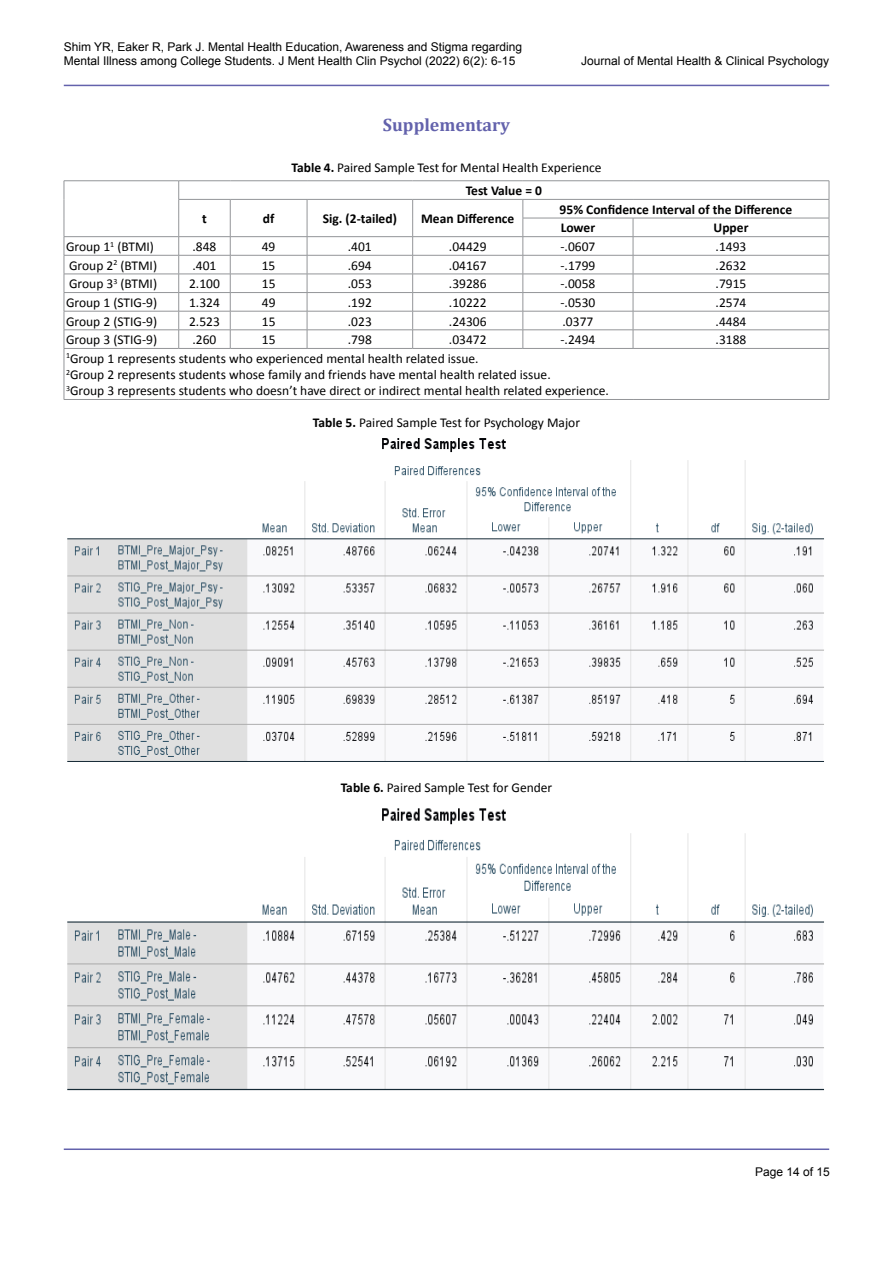
<style>
.page{position:relative;width:893px;height:1263px;background:#fff}
.page>*{position:absolute;margin:0;border:0;box-sizing:border-box;transform-origin:0 0}
.t1{font:700 18px "Cambria";color:#6362ac}
.t2{font:13.5px/16.2px "Calibri";color:#000}
.t3{font:700 13.5px/18.6px "Calibri";color:#000}
.t4{font:13.5px "Calibri";color:#010205}
.t5{font:12px/14.4px "Arial";color:#000}
.s1{font-weight:700}
</style>
<div class="page">
<hr style="left:64px;top:1148px;width:765px;height:2px;background:#6362ac">
<hr style="left:64px;top:85px;width:765px;height:1px;background:#6362ac">
<hr style="left:64px;top:180px;width:115px;height:1px;background:#939598">
<hr style="left:179px;top:180px;width:51px;height:1px;background:#939598">
<hr style="left:230px;top:180px;width:77px;height:1px;background:#939598">
<hr style="left:307px;top:180px;width:106px;height:1px;background:#939598">
<hr style="left:413px;top:180px;width:110px;height:1px;background:#939598">
<hr style="left:523px;top:180px;width:110px;height:1px;background:#939598">
<hr style="left:633px;top:180px;width:196px;height:1px;background:#939598">
<hr style="left:179px;top:199px;width:51px;height:1px;background:#939598">
<hr style="left:230px;top:199px;width:77px;height:1px;background:#939598">
<hr style="left:307px;top:199px;width:106px;height:1px;background:#939598">
<hr style="left:413px;top:199px;width:110px;height:1px;background:#939598">
<hr style="left:523px;top:199px;width:110px;height:1px;background:#939598">
<hr style="left:633px;top:199px;width:196px;height:1px;background:#939598">
<hr style="left:523px;top:218px;width:110px;height:1px;background:#939598">
<hr style="left:633px;top:218px;width:196px;height:1px;background:#939598">
<hr style="left:64px;top:236px;width:115px;height:1px;background:#939598">
<hr style="left:179px;top:236px;width:51px;height:1px;background:#939598">
<hr style="left:230px;top:236px;width:77px;height:1px;background:#939598">
<hr style="left:307px;top:236px;width:106px;height:1px;background:#939598">
<hr style="left:413px;top:236px;width:110px;height:1px;background:#939598">
<hr style="left:523px;top:236px;width:110px;height:1px;background:#939598">
<hr style="left:633px;top:236px;width:196px;height:1px;background:#939598">
<hr style="left:64px;top:255px;width:115px;height:1px;background:#939598">
<hr style="left:179px;top:255px;width:51px;height:1px;background:#939598">
<hr style="left:230px;top:255px;width:77px;height:1px;background:#939598">
<hr style="left:307px;top:255px;width:106px;height:1px;background:#939598">
<hr style="left:413px;top:255px;width:110px;height:1px;background:#939598">
<hr style="left:523px;top:255px;width:110px;height:1px;background:#939598">
<hr style="left:633px;top:255px;width:196px;height:1px;background:#939598">
<hr style="left:64px;top:274px;width:115px;height:1px;background:#939598">
<hr style="left:179px;top:274px;width:51px;height:1px;background:#939598">
<hr style="left:230px;top:274px;width:77px;height:1px;background:#939598">
<hr style="left:307px;top:274px;width:106px;height:1px;background:#939598">
<hr style="left:413px;top:274px;width:110px;height:1px;background:#939598">
<hr style="left:523px;top:274px;width:110px;height:1px;background:#939598">
<hr style="left:633px;top:274px;width:196px;height:1px;background:#939598">
<hr style="left:64px;top:292px;width:115px;height:1px;background:#939598">
<hr style="left:179px;top:292px;width:51px;height:1px;background:#939598">
<hr style="left:230px;top:292px;width:77px;height:1px;background:#939598">
<hr style="left:307px;top:292px;width:106px;height:1px;background:#939598">
<hr style="left:413px;top:292px;width:110px;height:1px;background:#939598">
<hr style="left:523px;top:292px;width:110px;height:1px;background:#939598">
<hr style="left:633px;top:292px;width:196px;height:1px;background:#939598">
<hr style="left:64px;top:311px;width:115px;height:1px;background:#939598">
<hr style="left:179px;top:311px;width:51px;height:1px;background:#939598">
<hr style="left:230px;top:311px;width:77px;height:1px;background:#939598">
<hr style="left:307px;top:311px;width:106px;height:1px;background:#939598">
<hr style="left:413px;top:311px;width:110px;height:1px;background:#939598">
<hr style="left:523px;top:311px;width:110px;height:1px;background:#939598">
<hr style="left:633px;top:311px;width:196px;height:1px;background:#939598">
<hr style="left:64px;top:330px;width:115px;height:1px;background:#939598">
<hr style="left:179px;top:330px;width:51px;height:1px;background:#939598">
<svg style="left:178px;top:181px;width:1px;height:167px"></svg>
<hr style="left:230px;top:330px;width:77px;height:1px;background:#939598">
<svg style="left:230px;top:200px;width:1px;height:148px"></svg>
<hr style="left:307px;top:330px;width:106px;height:1px;background:#939598">
<svg style="left:307px;top:200px;width:1px;height:148px"></svg>
<hr style="left:413px;top:330px;width:110px;height:1px;background:#939598">
<svg style="left:412px;top:200px;width:1px;height:148px"></svg>
<hr style="left:523px;top:330px;width:110px;height:1px;background:#939598">
<svg style="left:523px;top:200px;width:1px;height:148px"></svg>
<hr style="left:633px;top:330px;width:196px;height:1px;background:#939598">
<svg style="left:633px;top:218px;width:1px;height:130px"></svg>
<svg style="left:829px;top:181px;width:1px;height:167px"></svg>
<svg style="left:64px;top:181px;width:1px;height:167px"></svg>
<hr style="left:64px;top:348px;width:115px;height:1px;background:#939598">
<hr style="left:64px;top:349px;width:1px;height:50px;background:#939598">
<hr style="left:179px;top:348px;width:51px;height:1px;background:#939598">
<hr style="left:230px;top:348px;width:77px;height:1px;background:#939598">
<hr style="left:307px;top:348px;width:106px;height:1px;background:#939598">
<hr style="left:413px;top:348px;width:110px;height:1px;background:#939598">
<hr style="left:523px;top:348px;width:110px;height:1px;background:#939598">
<hr style="left:633px;top:348px;width:196px;height:1px;background:#939598">
<hr style="left:829px;top:349px;width:1px;height:50px;background:#939598">
<hr style="left:64px;top:399px;width:115px;height:1px;background:#939598">
<hr style="left:179px;top:399px;width:51px;height:1px;background:#939598">
<hr style="left:230px;top:399px;width:77px;height:1px;background:#939598">
<hr style="left:307px;top:399px;width:106px;height:1px;background:#939598">
<hr style="left:413px;top:399px;width:110px;height:1px;background:#939598">
<hr style="left:523px;top:399px;width:110px;height:1px;background:#939598">
<hr style="left:633px;top:399px;width:196px;height:1px;background:#939598">
<img style="left:67px;top:438px;width:757px;height:324px">
<img style="left:67px;top:808px;width:757px;height:283px">
<p class="t5" style="left:64px;top:40px;width:460px">Shim YR, Eaker R, Park J. Mental Health Education, Awareness and Stigma regarding<br>Mental Illness among College Students. J Ment Health Clin Psychol (2022) 6(2): 6-15</p>
<p class="t5" style="left:581px;top:54px;width:250px">Journal of Mental Health &amp; Clinical Psychology</p>
<h1 class="t1" style="left:383px;top:112px;width:129px">Supplementary</h1>
<p class="t2" style="left:466px;top:156px;width:137px;line-height:23.1px;text-indent:-174px"><span class="s1">Table 4.</span> Paired Sample Test for Mental Health Experience<br><span class="s1">Test Value = 0</span></p>
<p class="t3" style="left:202px;top:209px;width:6px">t</p>
<p class="t3" style="left:263px;top:209px;width:13px">df</p>
<p class="t3" style="left:323px;top:209px;width:76px">Sig. (2-tailed)</p>
<p class="t3" style="left:421px;top:209px;width:95px">Mean Difference</p>
<p class="t3" style="left:560px;top:200px;width:234px">95% Confidence Interval of the Difference<br>Lower</p>
<p class="t3" style="left:714px;top:219px;width:36px">Upper</p>
<p class="t2" style="left:66px;top:238px;width:89px">Group 1<sup>1</sup> (BTMI)</p>
<p class="t2" style="left:193px;top:238px;width:25px">.848</p>
<p class="t2" style="left:262px;top:238px;width:15px">49</p>
<p class="t2" style="left:348px;top:238px;width:25px">.401</p>
<p class="t2" style="left:449px;top:238px;width:39px">.04429</p>
<p class="t2" style="left:560px;top:238px;width:36px">-.0607</p>
<p class="t4" style="left:716px;top:238px;width:32px">.1493</p>
<p class="t2" style="left:69px;top:257px;width:89px">Group 2<sup>2</sup> (BTMI)</p>
<p class="t2" style="left:193px;top:257px;width:25px">.401</p>
<p class="t2" style="left:262px;top:257px;width:15px">15</p>
<p class="t2" style="left:348px;top:257px;width:25px">.694</p>
<p class="t2" style="left:449px;top:257px;width:39px">.04167</p>
<p class="t2" style="left:560px;top:257px;width:36px">-.1799</p>
<p class="t4" style="left:716px;top:257px;width:32px">.2632</p>
<p class="t2" style="left:69px;top:276px;width:89px">Group 3<sup>3</sup> (BTMI)</p>
<p class="t2" style="left:189px;top:276px;width:32px">2.100</p>
<p class="t2" style="left:262px;top:276px;width:15px">15</p>
<p class="t2" style="left:348px;top:276px;width:25px">.053</p>
<p class="t2" style="left:449px;top:276px;width:39px">.39286</p>
<p class="t2" style="left:560px;top:276px;width:36px">-.0058</p>
<p class="t4" style="left:716px;top:275px;width:32px">.7915</p>
<p class="t2" style="left:66px;top:294px;width:93px">Group 1 (STIG-9)</p>
<p class="t2" style="left:189px;top:294px;width:32px">1.324</p>
<p class="t2" style="left:262px;top:294px;width:15px">49</p>
<p class="t2" style="left:348px;top:294px;width:25px">.192</p>
<p class="t2" style="left:449px;top:294px;width:39px">.10222</p>
<p class="t2" style="left:560px;top:294px;width:36px">-.0530</p>
<p class="t4" style="left:716px;top:294px;width:32px">.2574</p>
<p class="t2" style="left:66px;top:313px;width:93px">Group 2 (STIG-9)</p>
<p class="t2" style="left:189px;top:313px;width:32px">2.523</p>
<p class="t2" style="left:262px;top:313px;width:15px">15</p>
<p class="t2" style="left:348px;top:313px;width:25px">.023</p>
<p class="t2" style="left:449px;top:313px;width:39px">.24306</p>
<p class="t2" style="left:563px;top:313px;width:32px">.0377</p>
<p class="t4" style="left:716px;top:313px;width:32px">.4484</p>
<p class="t2" style="left:66px;top:332px;width:93px">Group 3 (STIG-9)</p>
<p class="t2" style="left:193px;top:332px;width:25px">.260</p>
<p class="t2" style="left:262px;top:332px;width:15px">15</p>
<p class="t2" style="left:348px;top:332px;width:25px">.798</p>
<p class="t2" style="left:449px;top:332px;width:39px">.03472</p>
<p class="t2" style="left:560px;top:332px;width:36px">-.2494</p>
<p class="t4" style="left:716px;top:331px;width:32px">.3188</p>
<p class="t2" style="left:66px;top:350px;width:544px"><sup>1</sup>Group 1 represents students who experienced mental health related issue.<br><sup>2</sup>Group 2 represents students whose family and friends have mental health related issue.<br><sup>3</sup>Group 3 represents students who doesn’t have direct or indirect mental health related experience.</p>
<p class="t2" style="left:313px;top:414px;width:269px"><span class="s1">Table 5.</span> Paired Sample Test for Psychology Major</p>
<p class="t2" style="left:341px;top:779px;width:213px"><span class="s1">Table 6.</span> Paired Sample Test for Gender</p>
<p class="t5" style="left:755px;top:1165px;width:76px">Page 14 of 15</p>
</div>
